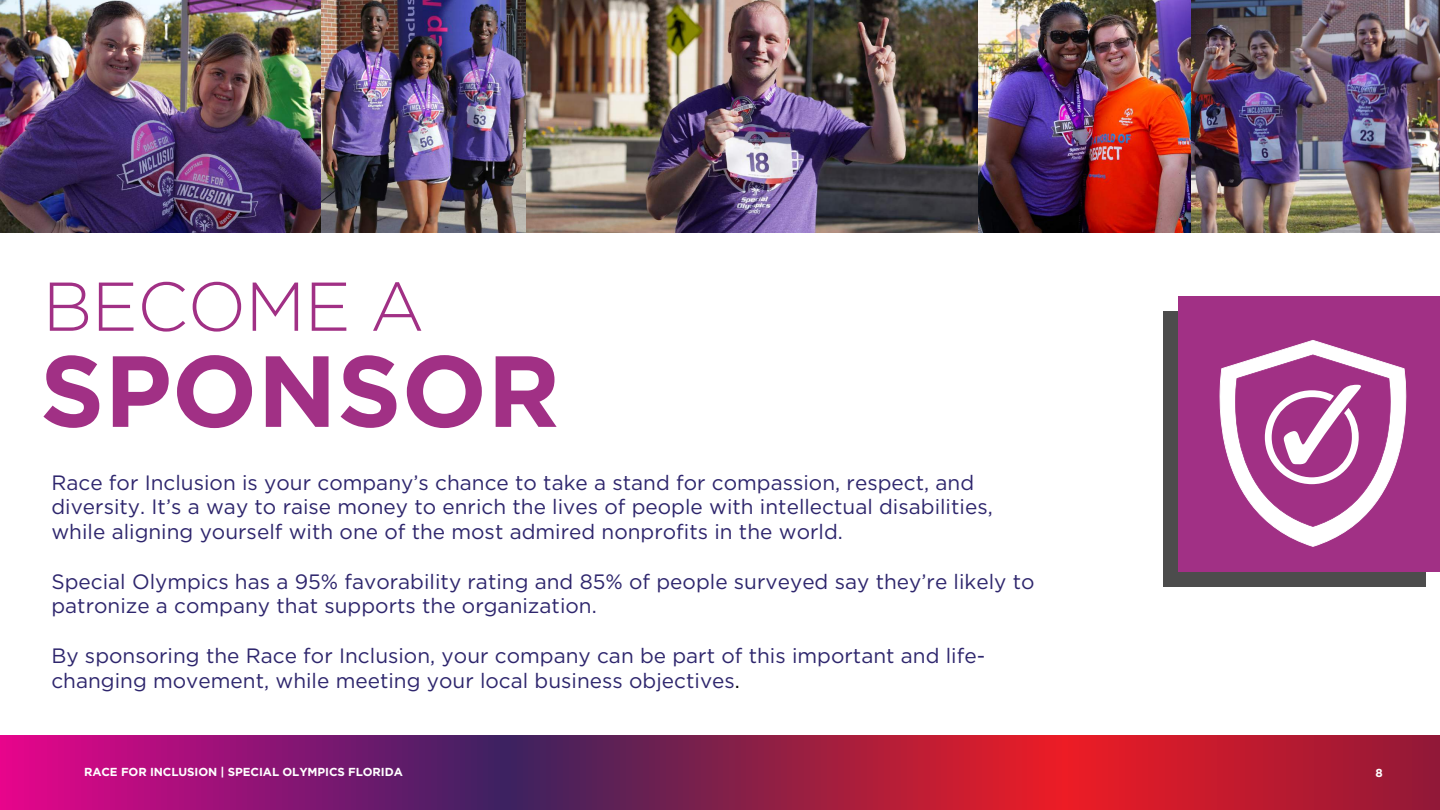
<style>
.page{position:relative;width:1440px;height:810px;background:#fff}
.page>*{position:absolute;margin:0;border:0;box-sizing:border-box;transform-origin:0 0}
.t1{font:700 100.8px "Gotham";color:#a13085}
.t2{font:300 68.85px "Gotham";letter-spacing:-.01em;color:#a13085}
.t3{font:20.77px/24.8px "Gotham";color:#2e266d}
.t4{font:700 11.62px "Gotham";letter-spacing:-.005em;color:#fff}
.s1{color:#000}
</style>
<div class="page">
<svg style="left:0;top:735px;width:1440px;height:75px;background:#9e194f"></svg>
<div style="left:1164px;top:311px;width:262px;height:276px;background:#4c4c4c"></div>
<div style="left:1178px;top:297px;width:262px;height:275px;background:#a13085"></div>
<svg style="left:1219px;top:340px;width:188px;height:207px"></svg>
<img style="left:0;top:0;width:334px;height:233px">
<img style="left:321px;top:0;width:1119px;height:232px">
<h2 class="t2" style="left:43px;top:265px;width:383px">BECOME A</h2>
<h1 class="t1" style="left:40px;top:330px;width:522px">SPONSOR</h1>
<p class="t3" style="left:51px;top:470px;width:943px">Race for Inclusion is your company’s chance to take a stand for compassion, respect, and diversity. It’s a way to raise money to enrich the lives of people with intellectual disabilities, while aligning yourself with one of the most admired nonprofits in the world.</p>
<p class="t3" style="left:51px;top:569px;width:985px">Special Olympics has a 95% favorability rating and 85% of people surveyed say they’re likely to patronize a company that supports the organization.</p>
<p class="t3" style="left:51px;top:643px;width:935px">By sponsoring the Race for Inclusion, your company can be part of this important and life&shy;changing movement, while meeting your local business objectives<span class="s1">.</span></p>
<p class="t4" style="left:84px;top:765px;width:320px">RACE FOR INCLUSION | SPECIAL OLYMPICS FLORIDA</p>
<p class="t4" style="left:1376px;top:765px;width:9px">8</p>
</div>
